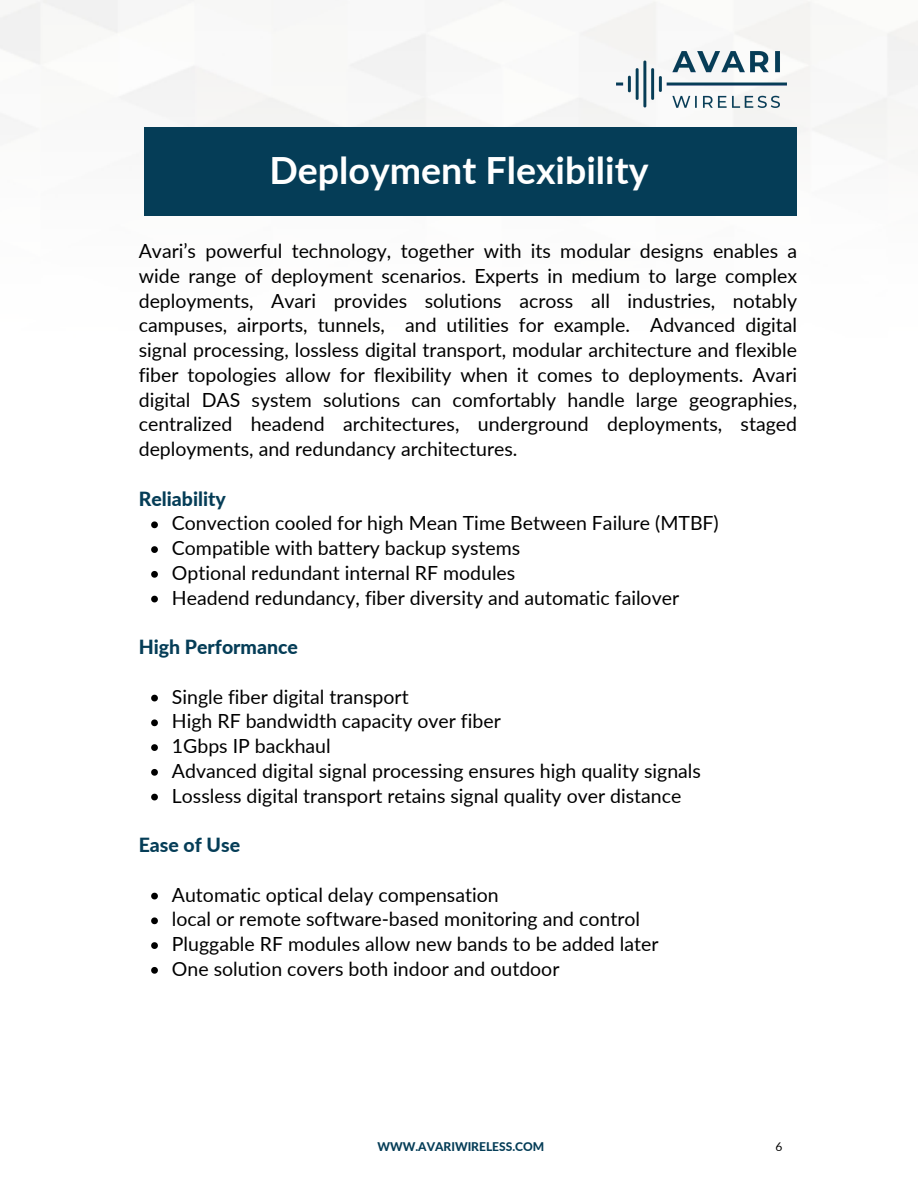
<style>
.page{position:relative;width:918px;height:1188px;background:#fff}
.page>*{position:absolute;margin:0;border:0;box-sizing:border-box;transform-origin:0 0}
.t1{font:700 37.5px "Lato";color:#fff}
.t2{font:19.5px/24.8px "Lato";color:#000;text-align:justify}
.t3{font:800 19.5px "Lato";color:#053d57}
.t4{font:800 12px "Lato";color:#053d57}
.t5{font:12px "Lato";color:#000}
</style>
<div class="page">
<img style="left:0;top:0;width:918px;height:925px">
<img style="left:617px;top:52px;width:169px;height:56px">
<div style="left:144px;top:127px;width:653px;height:89px;background:#053d57"></div>
<svg style="left:151px;top:521px;width:7px;height:7px"></svg>
<svg style="left:151px;top:546px;width:7px;height:7px"></svg>
<svg style="left:151px;top:571px;width:7px;height:7px"></svg>
<svg style="left:151px;top:596px;width:7px;height:6px"></svg>
<svg style="left:151px;top:695px;width:7px;height:6px"></svg>
<svg style="left:151px;top:719px;width:7px;height:7px"></svg>
<svg style="left:151px;top:744px;width:7px;height:7px"></svg>
<svg style="left:151px;top:769px;width:7px;height:7px"></svg>
<svg style="left:151px;top:794px;width:7px;height:6px"></svg>
<svg style="left:151px;top:893px;width:7px;height:6px"></svg>
<svg style="left:151px;top:917px;width:7px;height:7px"></svg>
<svg style="left:151px;top:942px;width:7px;height:7px"></svg>
<svg style="left:151px;top:967px;width:7px;height:7px"></svg>
<p class="t1" style="left:269px;top:147px;width:381px">Deployment Flexibility</p>
<p class="t2" style="left:139px;top:238px;width:660px">Avari’s powerful technology, together with its modular designs enables a wide range of deployment scenarios. Experts in medium to large complex deployments, Avari provides solutions across all industries, notably campuses, airports, tunnels, and utilities for example. Advanced digital signal processing, lossless digital transport, modular architecture and flexible fiber topologies allow for flexibility when it comes to deployments. Avari digital DAS system solutions can comfortably handle large geographies, centralized headend architectures, underground deployments, staged deployments, and redundancy architectures.</p>
<p class="t3" style="left:139px;top:486px;width:89px">Reliability</p>
<p class="t2" style="left:172px;top:511px;width:548px">Convection cooled for high Mean Time Between Failure (MTBF)</p>
<p class="t2" style="left:172px;top:535px;width:350px">Compatible with battery backup systems</p>
<p class="t2" style="left:172px;top:560px;width:345px">Optional redundant internal RF modules</p>
<p class="t2" style="left:172px;top:585px;width:509px">Headend redundancy, fiber diversity and automatic failover</p>
<p class="t3" style="left:139px;top:635px;width:161px">High Performance</p>
<p class="t2" style="left:172px;top:684px;width:238px">Single fiber digital transport</p>
<p class="t2" style="left:172px;top:709px;width:330px">High RF bandwidth capacity over fiber</p>
<p class="t2" style="left:172px;top:733px;width:160px">1Gbps IP backhaul</p>
<p class="t2" style="left:172px;top:758px;width:531px">Advanced digital signal processing ensures high quality signals</p>
<p class="t2" style="left:172px;top:783px;width:511px">Lossless digital transport retains signal quality over distance</p>
<p class="t3" style="left:139px;top:833px;width:103px">Ease of Use</p>
<p class="t2" style="left:172px;top:882px;width:328px">Automatic optical delay compensation</p>
<p class="t2" style="left:172px;top:907px;width:470px">local or remote software-based monitoring and control</p>
<p class="t2" style="left:172px;top:931px;width:488px">Pluggable RF modules allow new bands to be added later</p>
<p class="t2" style="left:172px;top:956px;width:389px">One solution covers both indoor and outdoor</p>
<p class="t4" style="left:377px;top:1139px;width:168px">WWW.AVARIWIRELESS.COM</p>
<p class="t5" style="left:776px;top:1139px;width:8px">6</p>
</div>
